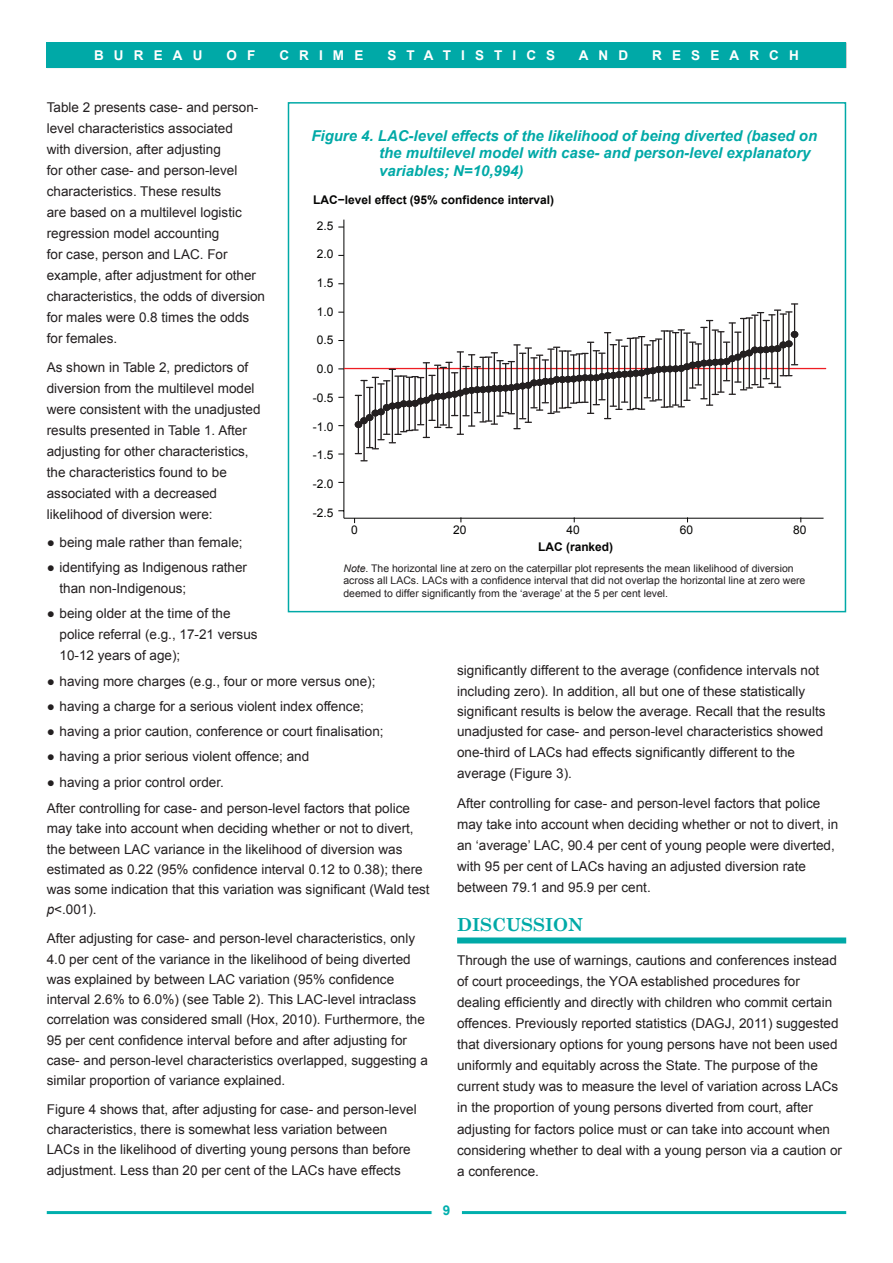
<style>
.page{position:relative;width:893px;height:1263px;background:#fff}
.page>*{position:absolute;margin:0;border:0;box-sizing:border-box;transform-origin:0 0}
._1__0_Caption{font:700 18px "Century Schoolbook";color:#00a9a7}
.t1{font:italic 700 15px/18px "Arial";color:#00a9a7}
._4__Text__body{font:13.5px/21px "Arial";color:#231f20}
._5__Text__points{font:13.5px/21px "Arial";color:#231f20}
.t2{font:700 13.5px "Arial";letter-spacing:.75em;color:#fff}
.t3{font:700 13.5px "Arial";color:#00afad}
.t4{font:700 12px "Arial";color:#050504}
.t5{font:12px "Arial";color:#050504}
.t6{font:10.5px/12.6px "Arial";color:#231f20}
.s1{font-style:italic}
</style>
<div class="page">
<hr style="left:47px;top:1211px;width:799px;height:3px;background:#00afad">
<div style="left:432px;top:1204px;width:29px;height:17px;background:#fff"></div>
<div style="left:47px;top:43px;width:799px;height:25px;background:#00a9a7"></div>
<svg style="left:338px;top:219px;width:489px;height:305px"></svg>
<div style="left:288px;top:102px;width:558px;height:510px;border:2px solid #00a9a7"></div>
<div style="left:457px;top:937px;width:389px;height:6px;background:#00a9a7"></div>
<p class="t2" style="left:94px;top:47px;width:110px">BUREAU</p>
<p class="t2" style="left:226px;top:47px;width:30px">O F</p>
<p class="t2" style="left:279px;top:47px;width:85px">CRIME</p>
<p class="t2" style="left:387px;top:47px;width:169px">STATISTICS</p>
<p class="t2" style="left:579px;top:47px;width:51px">AND</p>
<p class="t2" style="left:652px;top:47px;width:148px">RESEARCH</p>
<p class="_4__Text__body" style="left:47px;top:97px;width:220px">Table 2 presents case- and person&shy;level characteristics associated<br>with diversion, after adjusting<br>for other case- and person-level characteristics. These results<br>are based on a multilevel logistic regression model accounting<br>for case, person and LAC. For example, after adjustment for other characteristics, the odds of diversion for males were 0.8 times the odds for females.</p>
<p class="_4__Text__body" style="left:47px;top:357px;width:215px">As shown in Table 2, predictors of diversion from the multilevel model were consistent with the unadjusted results presented in Table 1. After adjusting for other characteristics, the characteristics found to be associated with a decreased likelihood of diversion were:</p>
<p class="_5__Text__points" style="left:47px;top:532px;width:197px">● being male rather than female;</p>
<p class="_5__Text__points" style="left:60px;top:557px;width:189px;text-indent:-13px">● identifying as Indigenous rather than non-Indigenous;</p>
<p class="_5__Text__points" style="left:60px;top:603px;width:200px;text-indent:-13px">● being older at the time of the police referral (e.g., 17-21 versus<br>10-12 years of age);</p>
<p class="_5__Text__points" style="left:47px;top:670px;width:330px">● having more charges (e.g., four or more versus one);</p>
<p class="_5__Text__points" style="left:47px;top:696px;width:319px">● having a charge for a serious violent index offence;</p>
<p class="_5__Text__points" style="left:47px;top:721px;width:338px">● having a prior caution, conference or court finalisation;</p>
<p class="_5__Text__points" style="left:47px;top:746px;width:264px">● having a prior serious violent offence; and</p>
<p class="_5__Text__points" style="left:47px;top:771px;width:179px">● having a prior control order.</p>
<p class="_4__Text__body" style="left:47px;top:798px;width:384px;line-height:20.2px">After controlling for case- and person-level factors that police may take into account when deciding whether or not to divert, the between LAC variance in the likelihood of diversion was estimated as 0.22 (95% confidence interval 0.12 to 0.38); there was some indication that this variation was significant (Wald test <span class="s1">p</span>&lt;.001).</p>
<p class="_4__Text__body" style="left:47px;top:928px;width:383px;line-height:20.2px">After adjusting for case- and person-level characteristics, only 4.0 per cent of the variance in the likelihood of being diverted was explained by between LAC variation (95% confidence interval 2.6% to 6.0%) (see Table 2). This LAC-level intraclass correlation was considered small (Hox, 2010). Furthermore, the 95 per cent confidence interval before and after adjusting for case- and person-level characteristics overlapped, suggesting a similar proportion of variance explained.</p>
<p class="_4__Text__body" style="left:47px;top:1099px;width:371px;line-height:20.2px">Figure 4 shows that, after adjusting for case- and person-level characteristics, there is somewhat less variation between LACs in the likelihood of diverting young persons than before adjustment. Less than 20 per cent of the LACs have effects</p>
<p class="t1" style="left:379px;top:127px;width:439px;text-indent:-68px">Figure 4. LAC-level effects of the likelihood of being diverted (based on the multilevel model with case- and person-level explanatory variables; N=10,994)</p>
<p class="t4" style="left:313px;top:192px;width:242px">LAC−level effect (95% confidence interval)</p>
<p class="t5" style="left:317px;top:217px;width:18px">2.5</p>
<p class="t5" style="left:317px;top:246px;width:18px">2.0</p>
<p class="t5" style="left:317px;top:275px;width:18px">1.5</p>
<p class="t5" style="left:317px;top:304px;width:18px">1.0</p>
<p class="t5" style="left:317px;top:332px;width:18px">0.5</p>
<p class="t5" style="left:317px;top:361px;width:18px">0.0</p>
<p class="t5" style="left:313px;top:390px;width:22px">-0.5</p>
<p class="t5" style="left:313px;top:419px;width:22px">-1.0</p>
<p class="t5" style="left:313px;top:447px;width:22px">-1.5</p>
<p class="t5" style="left:313px;top:476px;width:22px">-2.0</p>
<p class="t5" style="left:313px;top:505px;width:22px">-2.5</p>
<p class="t5" style="left:351px;top:521px;width:8px">0</p>
<p class="t5" style="left:453px;top:521px;width:15px">20</p>
<p class="t5" style="left:566px;top:521px;width:15px">40</p>
<p class="t5" style="left:680px;top:521px;width:15px">60</p>
<p class="t5" style="left:793px;top:521px;width:15px">80</p>
<p class="t6" style="left:343px;top:562px;width:463px"><span class="s1">Note</span>. The horizontal line at zero on the caterpillar plot represents the mean likelihood of diversion across all LACs. LACs with a confidence interval that did not overlap the horizontal line at zero were deemed to differ significantly from the ‘average’ at the 5 per cent level.</p>
<p class="t4" style="left:538px;top:539px;width:77px">LAC (ranked)</p>
<p class="_4__Text__body" style="left:457px;top:660px;width:370px;line-height:20.5px">significantly different to the average (confidence intervals not including zero). In addition, all but one of these statistically significant results is below the average. Recall that the results unadjusted for case- and person-level characteristics showed one-third of LACs had effects significantly different to the average (Figure 3).</p>
<p class="_4__Text__body" style="left:457px;top:792px;width:383px">After controlling for case- and person-level factors that police may take into account when deciding whether or not to divert, in an ‘average’ LAC, 90.4 per cent of young people were diverted, with 95 per cent of LACs having an adjusted diversion rate between 79.1 and 95.9 per cent.</p>
<p class="_1__0_Caption" style="left:457px;top:913px;width:127px">DISCUSSION</p>
<p class="_4__Text__body" style="left:457px;top:949px;width:386px">Through the use of warnings, cautions and conferences instead of court proceedings, the YOA established procedures for dealing efficiently and directly with children who commit certain offences. Previously reported statistics (DAGJ, 2011) suggested that diversionary options for young persons have not been used uniformly and equitably across the State. The purpose of the current study was to measure the level of variation across LACs in the proportion of young persons diverted from court, after adjusting for factors police must or can take into account when considering whether to deal with a young person via a caution or a conference.</p>
<p class="t3" style="left:443px;top:1201px;width:9px">9</p>
</div>
